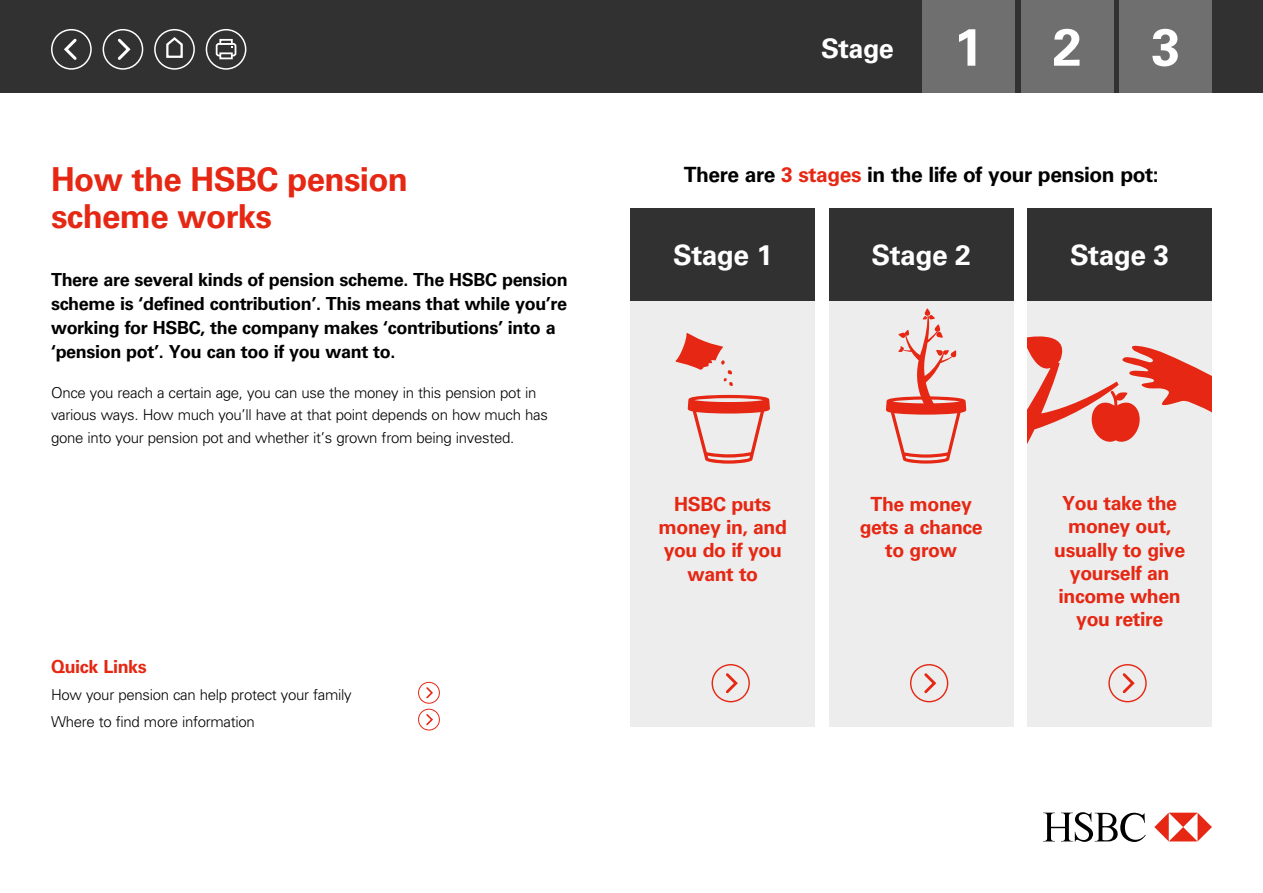
<style>
.page{position:relative;width:1263px;height:893px;background:#fff}
.page>*{position:absolute;margin:0;border:0;box-sizing:border-box;transform-origin:0 0}
.t1{font:700 52.2px "Univers";color:#fff}
.t2{font:700 33px/37.5px "Univers";letter-spacing:-.02em;color:#e52713}
.t3{font:700 28.2px "Univers";letter-spacing:-.02em;color:#fff}
.t4{font:700 27px "Univers";letter-spacing:-.02em;color:#fff}
.t5{font:700 21px "Univers";letter-spacing:-.02em;color:#000}
.t6{font:700 19.5px/23.1px "Univers";letter-spacing:-.02em;color:#e52713;text-align:center}
.t7{font:700 18px/24px "Univers";letter-spacing:-.02em;color:#000}
.BODY{font:700 18px "Univers";letter-spacing:-.02em;color:#e52713}
.BODY-2{font:300 15px/22.5px "Univers";letter-spacing:-.02em;color:#000}
.s1{color:#e52713}
</style>
<div class="page">
<div style="left:0;top:0;width:1262px;height:92px;background:#313131"></div>
<div style="left:51px;top:29px;width:41px;height:41px;border:2px solid #fff;border-radius:50%"></div>
<svg style="left:64px;top:38px;width:13px;height:22px"></svg>
<div style="left:103px;top:29px;width:40px;height:41px;border:2px solid #fff;border-radius:50%"></div>
<svg style="left:117px;top:38px;width:14px;height:22px"></svg>
<div style="left:154px;top:29px;width:41px;height:41px;border:2px solid #fff;border-radius:50%"></div>
<svg style="left:166px;top:37px;width:17px;height:21px"></svg>
<div style="left:206px;top:29px;width:40px;height:41px;border:2px solid #fff;border-radius:50%"></div>
<div style="left:219px;top:39px;width:14px;height:6px;border:2px solid #fff"></div>
<div style="left:216px;top:43px;width:20px;height:13px;border:2px solid #fff;border-radius:2px"></div>
<svg style="left:219px;top:52px;width:14px;height:7px"></svg>
<svg style="left:1043px;top:812px;width:103px;height:30px"></svg>
<svg style="left:1154px;top:813px;width:58px;height:28px"></svg>
<div style="left:1027px;top:209px;width:185px;height:518px;background:#ededed"></div>
<svg style="left:1027px;top:388px;width:91px;height:312px"></svg>
<svg style="left:1027px;top:336px;width:36px;height:52px"></svg>
<svg style="left:1091px;top:345px;width:121px;height:138px"></svg>
<div style="left:630px;top:209px;width:185px;height:518px;background:#ededed"></div>
<div style="left:829px;top:209px;width:184px;height:518px;background:#ededed"></div>
<div style="left:630px;top:209px;width:185px;height:92px;background:#313131"></div>
<div style="left:829px;top:209px;width:184px;height:92px;background:#313131"></div>
<div style="left:1027px;top:209px;width:185px;height:92px;background:#313131"></div>
<div style="left:711px;top:664px;width:39px;height:38px;border:1px solid #e52713;border-radius:50%"></div>
<svg style="left:726px;top:673px;width:12px;height:21px"></svg>
<div style="left:910px;top:664px;width:38px;height:38px;border:1px solid #e52713;border-radius:50%"></div>
<svg style="left:924px;top:673px;width:13px;height:21px"></svg>
<div style="left:1108px;top:664px;width:39px;height:38px;border:1px solid #e52713;border-radius:50%"></div>
<svg style="left:1122px;top:673px;width:13px;height:21px"></svg>
<div style="left:922px;top:0;width:93px;height:92px;background:#6f6f6f"></div>
<div style="left:1021px;top:0;width:92px;height:92px;background:#6f6f6f"></div>
<div style="left:1120px;top:0;width:92px;height:92px;background:#6f6f6f"></div>
<svg style="left:675px;top:333px;width:58px;height:53px"></svg>
<svg style="left:688px;top:395px;width:82px;height:69px"></svg>
<div style="left:418px;top:682px;width:22px;height:22px;border:1px solid #e52713;border-radius:50%"></div>
<svg style="left:426px;top:687px;width:7px;height:12px"></svg>
<div style="left:418px;top:709px;width:22px;height:21px;border:1px solid #e52713;border-radius:50%"></div>
<svg style="left:426px;top:714px;width:7px;height:12px"></svg>
<svg style="left:886px;top:308px;width:80px;height:156px"></svg>
<p class="t2" style="left:51px;top:161px;width:358px">How the HSBC pension scheme works</p>
<p class="t7" style="left:51px;top:268px;width:518px">There are several kinds of pension scheme. The HSBC pension scheme is ‘defined contribution’. This means that while you’re working for HSBC, the company makes ‘contributions’ into a ‘pension pot’. You can too if you want to.</p>
<p class="BODY-2" style="left:51px;top:381px;width:498px">Once you reach a certain age, you can use the money in this pension pot in various ways. How much you’ll have at that point depends on how much has gone into your pension pot and whether it’s grown from being invested.</p>
<p class="BODY" style="left:51px;top:657px;width:97px">Quick Links</p>
<p class="BODY-2" style="left:51px;top:684px;width:302px">How your pension can help protect your family</p>
<p class="BODY-2" style="left:51px;top:710px;width:205px">Where to find more information</p>
<p class="t4" style="left:821px;top:33px;width:74px">Stage</p>
<p class="t1" style="left:954px;top:17px;width:31px">1</p>
<p class="t1" style="left:1053px;top:17px;width:31px">2</p>
<p class="t1" style="left:1151px;top:17px;width:31px">3</p>
<p class="t5" style="left:684px;top:162px;width:477px">There are <span class="s1">3 stages</span> in the life of your pension pot:</p>
<p class="t3" style="left:673px;top:239px;width:101px">Stage 1</p>
<p class="t3" style="left:872px;top:239px;width:101px">Stage 2</p>
<p class="t3" style="left:1070px;top:239px;width:101px">Stage 3</p>
<p class="t6" style="left:658px;top:493px;width:130px">HSBC puts money in, and you do if you want to</p>
<p class="t6" style="left:860px;top:493px;width:125px">The money gets a chance to grow</p>
<p class="t6" style="left:1054px;top:492px;width:133px">You take the money out, usually to give yourself an income when you retire</p>
</div>
